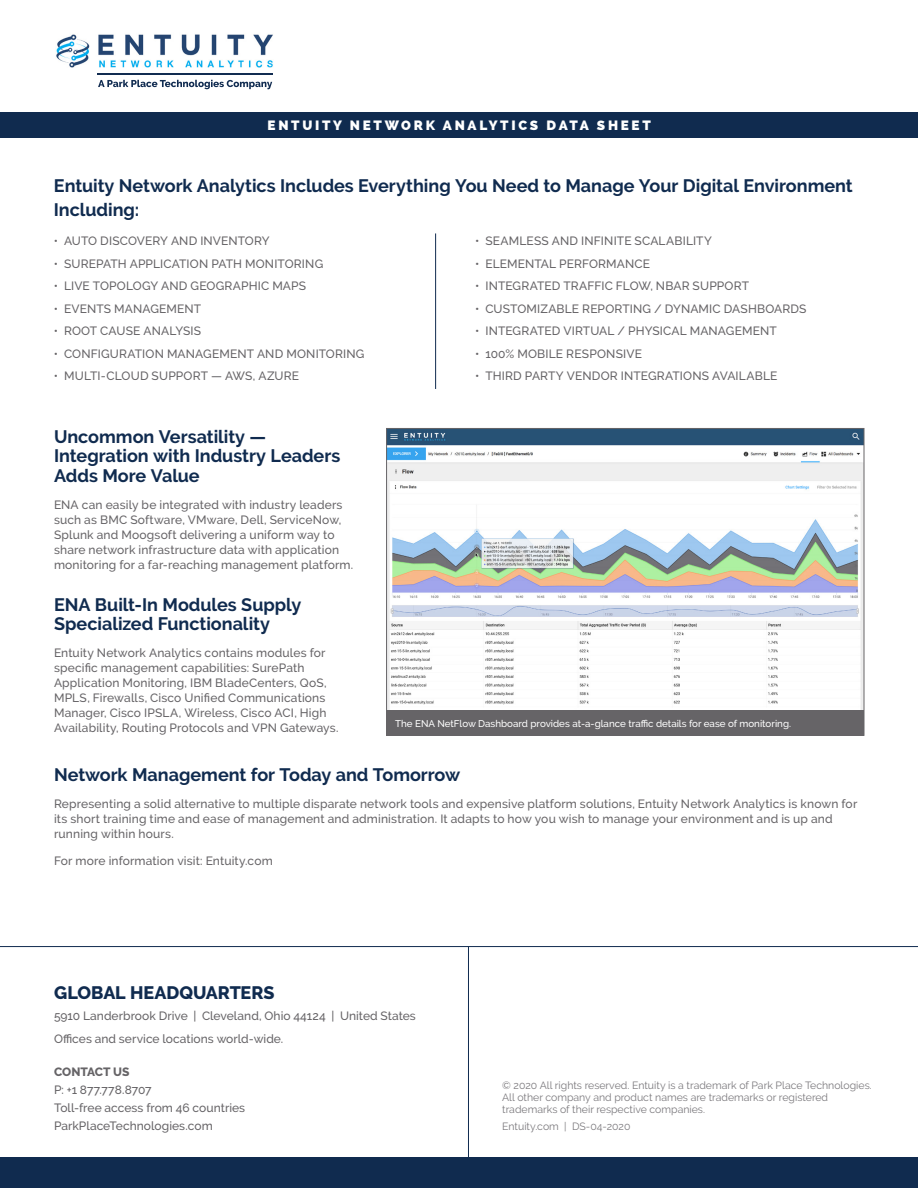
<style>
.page{position:relative;width:918px;height:1188px;background:#fff}
.page>*{position:absolute;margin:0;border:0;box-sizing:border-box;transform-origin:0 0}
.t1{font:700 18px/19.5px "Raleway";color:#102b4f}
.t2{font:800 18px "Raleway";letter-spacing:-.005em;color:#102b4f}
.t3{font:800 13.5px "Raleway";letter-spacing:.2em;color:#fff}
.t4{font:500 12px/15px "Raleway";letter-spacing:.01em;color:#666467}
.t5{font:800 12px "Raleway";letter-spacing:-.005em;color:#666467}
.t6{font:10.5px/12px "Raleway";color:#7b797d}
.t7{font:500 9.75px "Raleway";color:#fff}
</style>
<div class="page">
<img style="left:388px;top:430px;width:474px;height:280px">
<div style="left:0;top:1158px;width:918px;height:30px;background:#102b4f"></div>
<div style="left:0;top:112px;width:918px;height:26px;background:#102b4f"></div>
<img style="left:56px;top:34px;width:217px;height:56px">
<img style="left:107px;top:80px;width:126px;height:7px">
<img style="left:98px;top:73px;width:174px;height:2px">
<hr style="left:435px;top:233px;width:1px;height:156px;background:#102b4f">
<div style="left:387px;top:710px;width:477px;height:25px;background:#666467"></div>
<hr style="left:0;top:946px;width:918px;height:1px;background:#102b4f">
<hr style="left:468px;top:947px;width:1px;height:235px;background:#102b4f">
<p class="t3" style="left:268px;top:117px;width:385px">ENTUITY NETWORK ANALYTICS DATA SHEET</p>
<p class="t1" style="left:54px;top:173px;width:801px;line-height:24px">Entuity Network Analytics Includes Everything You Need to Manage Your Digital Environment<br>Including:</p>
<p class="t4" style="left:54px;top:234px;width:217px">• AUTO DISCOVERY AND INVENTORY</p>
<p class="t4" style="left:54px;top:256px;width:271px">• SUREPATH APPLICATION PATH MONITORING</p>
<p class="t4" style="left:54px;top:279px;width:254px">• LIVE TOPOLOGY AND GEOGRAPHIC MAPS</p>
<p class="t4" style="left:54px;top:301px;width:149px">• EVENTS MANAGEMENT</p>
<p class="t4" style="left:54px;top:324px;width:149px">• ROOT CAUSE ANALYSIS</p>
<p class="t4" style="left:54px;top:346px;width:312px">• CONFIGURATION MANAGEMENT AND MONITORING</p>
<p class="t4" style="left:54px;top:369px;width:247px">• MULTI-CLOUD SUPPORT — AWS, AZURE</p>
<p class="t4" style="left:475px;top:234px;width:238px">• SEAMLESS AND INFINITE SCALABILITY</p>
<p class="t4" style="left:475px;top:256px;width:177px">• ELEMENTAL PERFORMANCE</p>
<p class="t4" style="left:475px;top:279px;width:276px">• INTEGRATED TRAFFIC FLOW, NBAR SUPPORT</p>
<p class="t4" style="left:475px;top:301px;width:333px">• CUSTOMIZABLE REPORTING / DYNAMIC DASHBOARDS</p>
<p class="t4" style="left:475px;top:324px;width:303px">• INTEGRATED VIRTUAL / PHYSICAL MANAGEMENT</p>
<p class="t4" style="left:475px;top:346px;width:168px">• 100% MOBILE RESPONSIVE</p>
<p class="t4" style="left:475px;top:369px;width:304px">• THIRD PARTY VENDOR INTEGRATIONS AVAILABLE</p>
<p class="t1" style="left:54px;top:427px;width:288px">Uncommon Versatility —<br>Integration with Industry Leaders<br>Adds More Value</p>
<p class="t4" style="left:54px;top:497px;width:301px">ENA can easily be integrated with industry leaders such as BMC Software, VMware, Dell, ServiceNow, Splunk and Moogsoft delivering a uniform way to share network infrastructure data with application monitoring for a far-reaching management platform.</p>
<p class="t1" style="left:54px;top:595px;width:249px">ENA Built-In Modules Supply<br>Specialized Functionality</p>
<p class="t4" style="left:54px;top:646px;width:286px">Entuity Network Analytics contains modules for specific management capabilities: SurePath Application Monitoring, IBM BladeCenters, QoS, MPLS, Firewalls, Cisco Unified Communications Manager, Cisco IPSLA, Wireless, Cisco ACI, High Availability, Routing Protocols and VPN Gateways.</p>
<p class="t1" style="left:54px;top:765px;width:408px">Network Management for Today and Tomorrow</p>
<p class="t4" style="left:54px;top:796px;width:805px">Representing a solid alternative to multiple disparate network tools and expensive platform solutions, Entuity Network Analytics is known for its short training time and ease of management and administration. It adapts to how you wish to manage your environment and is up and running within hours.</p>
<p class="t4" style="left:54px;top:853px;width:220px">For more information visit: Entuity.com</p>
<p class="t7" style="left:395px;top:717px;width:397px">The ENA NetFlow Dashboard provides at-a-glance traffic details for ease of monitoring.</p>
<p class="t2" style="left:54px;top:983px;width:222px">GLOBAL HEADQUARTERS</p>
<p class="t4" style="left:54px;top:1009px;width:363px">5910 Landerbrook Drive | Cleveland, Ohio 44124 | United States</p>
<p class="t4" style="left:54px;top:1031px;width:231px">Offices and service locations world-wide.</p>
<p class="t5" style="left:54px;top:1064px;width:77px">CONTACT US</p>
<p class="t4" style="left:54px;top:1082px;width:99px">P: +1 877.778.8707</p>
<p class="t4" style="left:54px;top:1100px;width:193px">Toll-free access from 46 countries</p>
<p class="t4" style="left:54px;top:1118px;width:160px">ParkPlaceTechnologies.com</p>
<p class="t6" style="left:502px;top:1079px;width:371px">© 2020 All rights reserved. Entuity is a trademark of Park Place Technologies.<br>All other company and product names are trademarks or registered trademarks of their respective companies.</p>
<p class="t6" style="left:502px;top:1120px;width:130px">Entuity.com | DS-04-2020</p>
</div>
